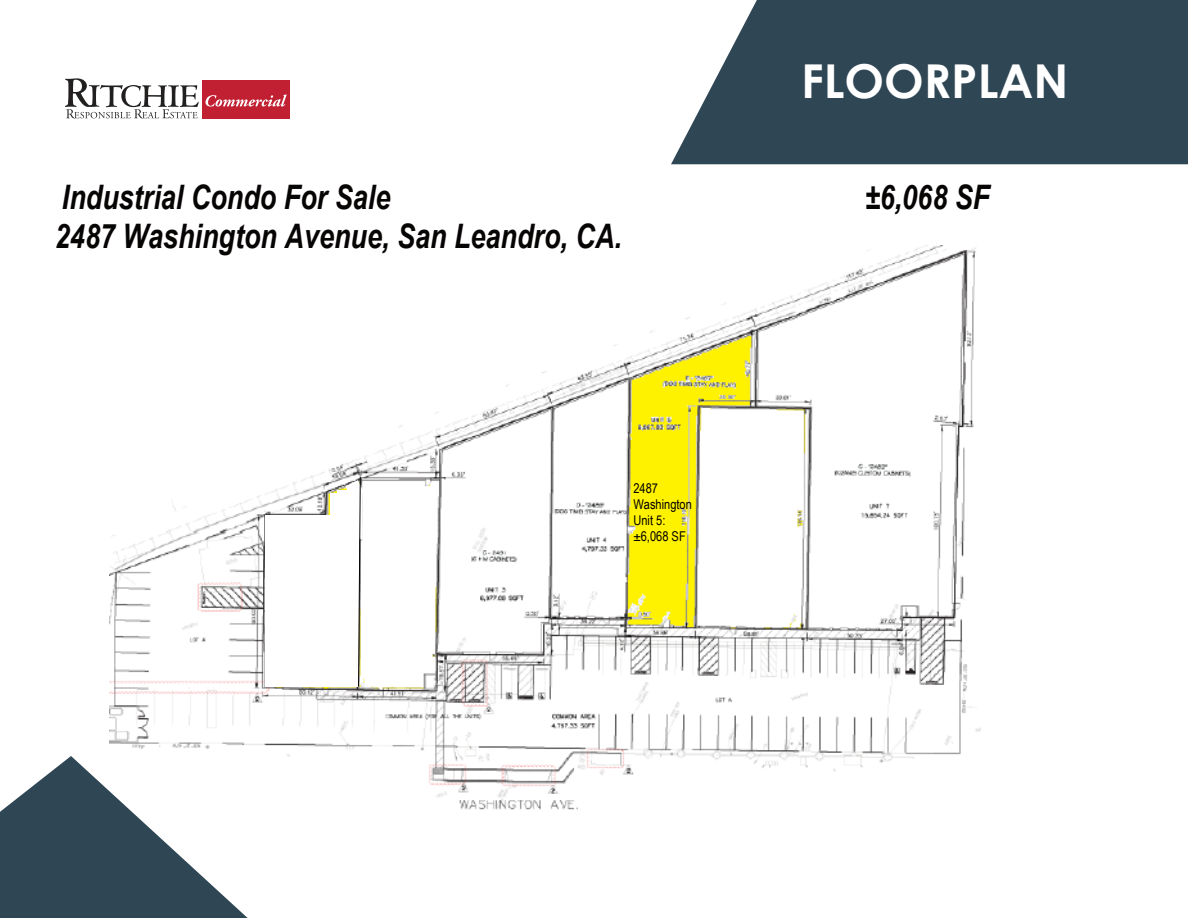
<style>
.page{position:relative;width:1188px;height:918px;background:#fff}
.page>*{position:absolute;margin:0;border:0;box-sizing:border-box;transform-origin:0 0}
.t1{font:700 46.65px "Century Gothic";color:#fff}
.t2{font:italic 700 33.75px "Arial";color:#070404;scale:.8 1}
.t3{font:13.5px/16.2px "Arial Narrow";color:#000}
</style>
<div class="page">
<img style="left:110px;top:245px;width:871px;height:565px">
<div style="left:265px;top:516px;width:94px;height:171px;background:#fff"></div>
<div style="left:330px;top:493px;width:29px;height:58px;background:#fff"></div>
<svg style="left:331px;top:477px;width:33px;height:210px"></svg>
<div style="left:202px;top:80px;width:88px;height:39px;background:#c12033"></div>
<svg style="left:206px;top:95px;width:81px;height:12px"></svg>
<svg style="left:65px;top:78px;width:134px;height:40px"></svg>
<svg style="left:0;top:756px;width:248px;height:162px"></svg>
<svg style="left:671px;top:0;width:517px;height:164px;background:#405562"></svg>
<h1 class="t1" style="left:801px;top:46px;width:269px">FLOORPLAN</h1>
<p class="t2" style="left:62px;top:174px;width:412px">Industrial Condo For Sale</p>
<p class="t2" style="left:865px;top:174px;width:157px">±6,068 SF</p>
<p class="t2" style="left:55px;top:213px;width:710px">2487 Washington Avenue, San Leandro, CA.</p>
<p class="t3" style="left:633px;top:479px;width:60px">2487<br>Washington<br>Unit 5: ±6,068 SF</p>
</div>
